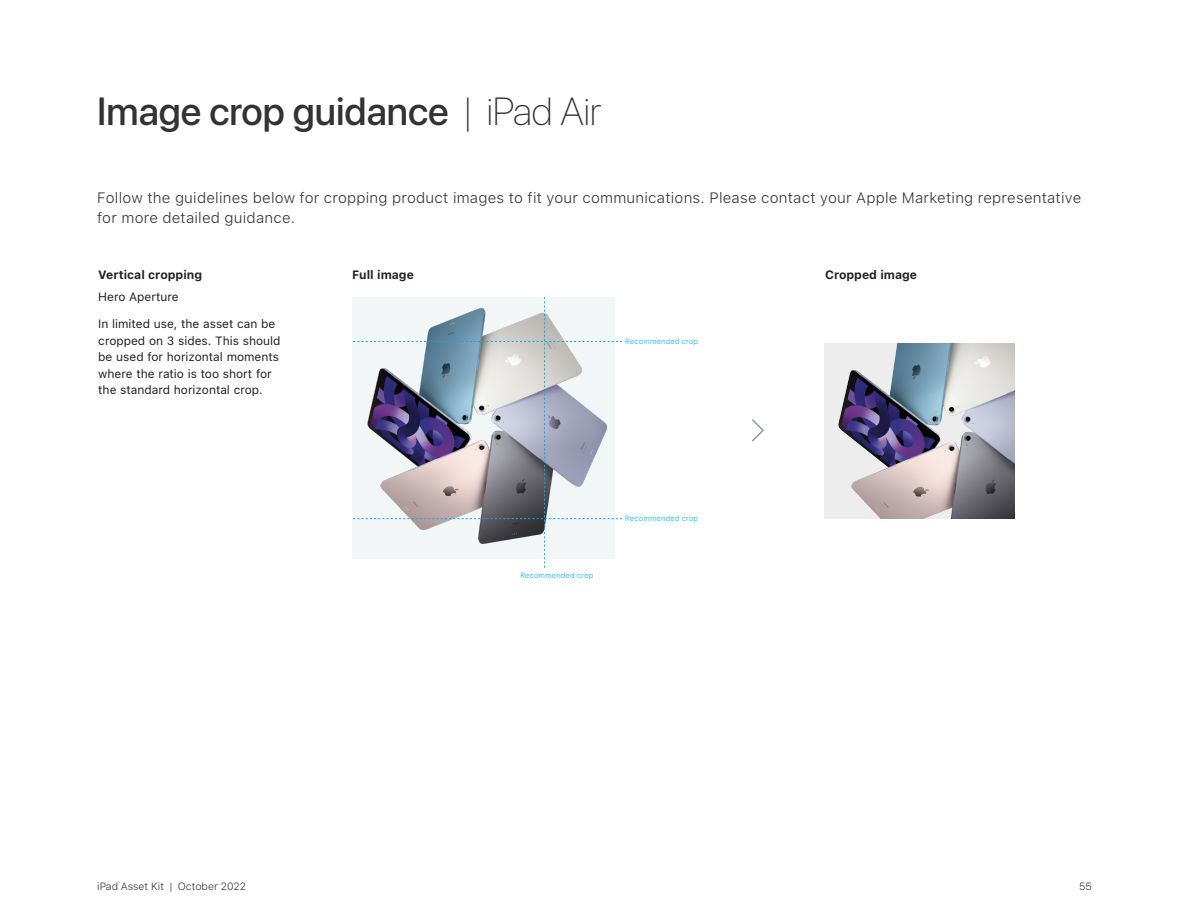
<style>
.page{position:relative;width:1188px;height:918px;background:#fff}
.page>*{position:absolute;margin:0;border:0;box-sizing:border-box;transform-origin:0 0}
.Page_Headline_40_48{font:500 39px "SF Pro Display";color:#323332}
.Secondary_Body_Text{font:300 15px/19.5px "SF Pro Text";letter-spacing:.015em;color:#323332}
.Body_text_paragraph{font:12px/16.5px "SF Pro Text";color:#231f20}
.Body_text_paragraph-2{font:700 12px "SF Pro Text";color:#231f20}
.t1{font:300 10.5px "SF Pro Text";color:#323332}
.Legal_copy_6_8{font:300 7.5px "SF Pro Text";letter-spacing:.02em;color:#00aeef}
.s1{font-weight:100}
</style>
<div class="page">
<div style="left:825px;top:343px;width:189px;height:176px;background:#ededed"></div>
<img style="left:838px;top:343px;width:176px;height:176px">
<svg style="left:751px;top:419px;width:13px;height:23px"></svg>
<svg style="left:353px;top:297px;width:269px;height:271px"></svg>
<p class="Page_Headline_40_48" style="left:97px;top:88px;width:506px">Image crop guidance <span class="s1">| iPad Air</span></p>
<p class="Secondary_Body_Text" style="left:97px;top:188px;width:986px">Follow the guidelines below for cropping product images to fit your communications. Please contact your Apple Marketing representative for more detailed guidance.</p>
<p class="Body_text_paragraph-2" style="left:98px;top:268px;width:105px">Vertical cropping</p>
<p class="Body_text_paragraph-2" style="left:352px;top:268px;width:63px">Full image</p>
<p class="Body_text_paragraph-2" style="left:825px;top:268px;width:94px">Cropped image</p>
<p class="Body_text_paragraph" style="left:98px;top:289px;width:82px">Hero Aperture</p>
<p class="Body_text_paragraph" style="left:98px;top:316px;width:184px">In limited use, the asset can be cropped on 3 sides. This should be used for horizontal moments where the ratio is too short for the standard horizontal crop.</p>
<p class="Legal_copy_6_8" style="left:625px;top:337px;width:74px">Recommended crop</p>
<p class="Legal_copy_6_8" style="left:520px;top:571px;width:74px">Recommended crop</p>
<p class="Legal_copy_6_8" style="left:625px;top:514px;width:74px">Recommended crop</p>
<p class="t1" style="left:97px;top:881px;width:150px">iPad Asset Kit | October 2022</p>
<p class="t1" style="left:1079px;top:881px;width:14px">55</p>
</div>
